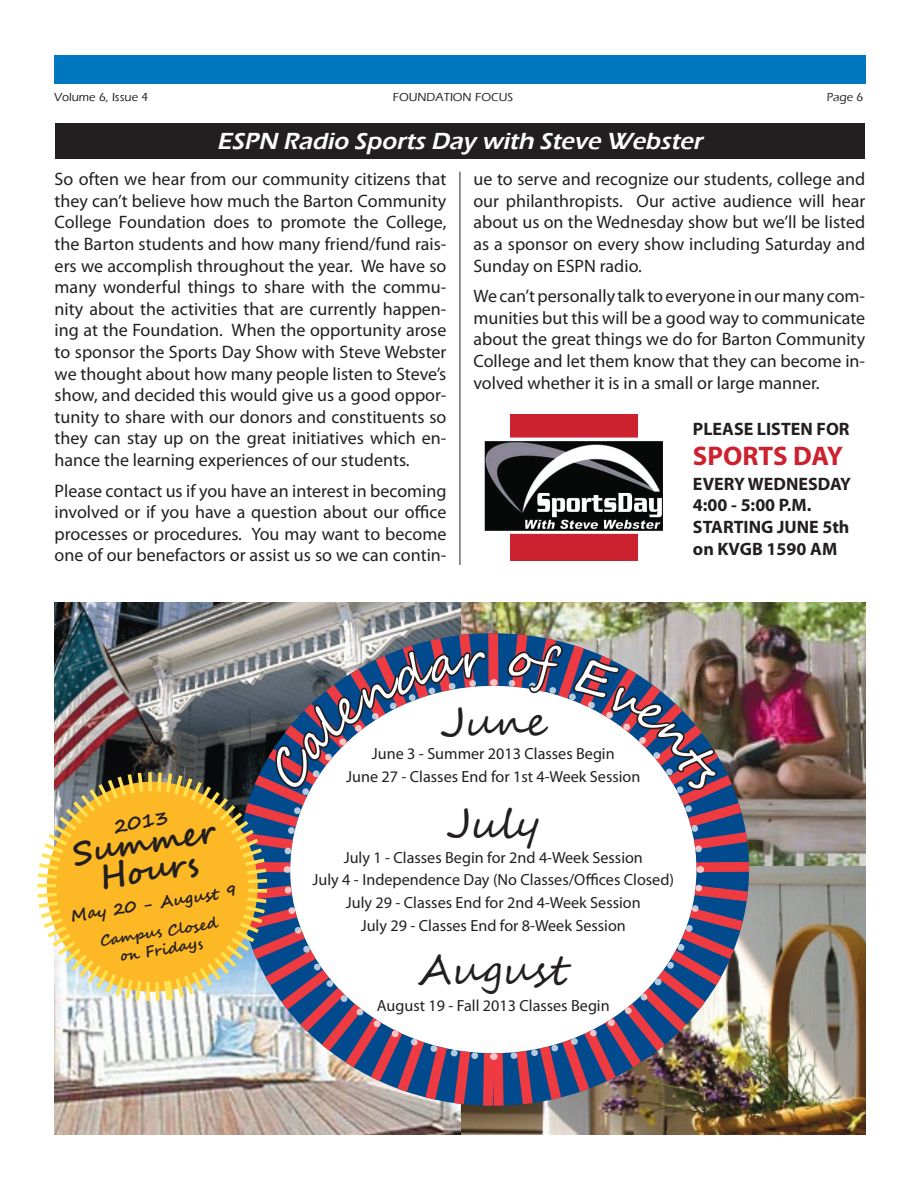
<style>
.page{position:relative;width:918px;height:1188px;background:#fff}
.page>*{position:absolute;margin:0;border:0;box-sizing:border-box;transform-origin:0 0}
.t1{font:40.5px "Segoe Script";color:#231f20}
.t2{font:700 32.4px/28.3px "Segoe Script";color:#231f20;text-align:center}
.t3{font:700 27px "Myriad Pro";color:#cc212e}
.t4{font:italic 600 24px "Eras ITC";color:#fff}
.t5{font:700 18.9px "Segoe Script";color:#231f20}
.t6{font:18px/21.6px "Myriad Pro";color:#231f20;text-align:justify}
.t7{font:700 18px/21.6px "Myriad Pro";color:#231f20}
.t8{font:16.2px/22.6px "Myriad Pro";color:#231f20;text-align:center}
.t9{font:700 16.2px "Segoe Script";color:#231f20}
.t10{font:700 14.85px/17.9px "Segoe Script";color:#231f20;text-align:center}
.t11{font:500 12px "Eras ITC";color:#231f20}
</style>
<div class="page">
<img style="left:461px;top:603px;width:405px;height:264px">
<img style="left:55px;top:603px;width:406px;height:166px">
<img style="left:460px;top:867px;width:406px;height:268px">
<img style="left:55px;top:1005px;width:405px;height:130px">
<div style="left:54px;top:55px;width:811px;height:29px;background:#0077c0"></div>
<div style="left:510px;top:414px;width:128px;height:147px;background:#cc212e"></div>
<div style="left:55px;top:123px;width:810px;height:36px;background:#231f20"></div>
<hr style="left:460px;top:172px;width:1px;height:393px;background:#231f20">
<svg style="left:484px;top:437px;width:179px;height:97px;background:#5a5a5c"></svg>
<img style="left:228px;top:623px;width:531px;height:493px">
<svg style="left:37px;top:769px;width:229px;height:236px;background:#deb453"></svg>
<svg style="left:266px;top:613px;width:456px;height:448px"></svg>
<p class="t11" style="left:54px;top:90px;width:96px">Volume 6, Issue 4</p>
<p class="t11" style="left:393px;top:90px;width:122px">FOUNDATION FOCUS</p>
<p class="t11" style="left:827px;top:90px;width:38px">Page 6</p>
<h3 class="t4" style="left:217px;top:128px;width:491px">ESPN Radio Sports Day with Steve Webster</h3>
<p class="t6" style="left:55px;top:168px;width:393px">So often we hear from our community citizens that they can’t believe how much the Barton Community College Foundation does to promote the College, the Barton students and how many friend/fund rais&shy;ers we accomplish throughout the year. We have so many wonderful things to share with the commu&shy;nity about the activities that are currently happen&shy;ing at the Foundation. When the opportunity arose to sponsor the Sports Day Show with Steve Webster we thought about how many people listen to Steve’s show, and decided this would give us a good oppor&shy;tunity to share with our donors and constituents so they can stay up on the great initiatives which en&shy;hance the learning experiences of our students.</p>
<p class="t6" style="left:55px;top:480px;width:393px">Please contact us if you have an interest in becoming involved or if you have a question about our office processes or procedures. You may want to become one of our benefactors or assist us so we can contin-</p>
<p class="t6" style="left:473px;top:168px;width:393px">ue to serve and recognize our students, college and our philanthropists. Our active audience will hear about us on the Wednesday show but we’ll be listed as a sponsor on every show including Saturday and Sunday on ESPN radio.</p>
<p class="t6" style="left:473px;top:285px;width:393px">We can’t personally talk to everyone in our many com&shy;munities but this will be a good way to communicate about the great things we do for Barton Community College and let them know that they can become in&shy;volved whether it is in a small or large manner.</p>
<p class="t7" style="left:693px;top:418px;width:158px">PLEASE LISTEN FOR</p>
<h3 class="t3" style="left:693px;top:438px;width:152px">SPORTS DAY</h3>
<p class="t7" style="left:693px;top:472px;width:160px">EVERY WEDNESDAY<br>4:00 - 5:00 P.M.<br>STARTING JUNE 5th on KVGB 1590 AM</p>
<h1 class="t1" style="left:440px;top:690px;width:108px">June</h1>
<p class="t8" style="left:346px;top:742px;width:296px">June 3 - Summer 2013 Classes Begin<br>June 27 - Classes End for 1st 4-Week Session</p>
<p class="t5" style="left:112px;top:811px;width:57px;rotate:-9deg">2013</p>
<h1 class="t1" style="left:446px;top:791px;width:96px">July</h1>
<h2 class="t2" style="left:71px;top:840px;width:145px;rotate:-9deg">Summer<br>Hours</h2>
<p class="t8" style="left:313px;top:846px;width:363px">July 1 - Classes Begin for 2nd 4-Week Session<br>July 4 - Independence Day (No Classes/Offices Closed)<br>July 29 - Classes End for 2nd 4-Week Session<br>July 29 - Classes End for 8-Week Session</p>
<p class="t9" style="left:69px;top:903px;width:170px;rotate:-9deg">May 20 - August 9</p>
<p class="t10" style="left:99px;top:933px;width:120px;rotate:-9deg">Campus Closed on Fridays</p>
<h1 class="t1" style="left:418px;top:937px;width:152px">August</h1>
<p class="t8" style="left:377px;top:994px;width:234px">August 19 - Fall 2013 Classes Begin</p>
</div>
